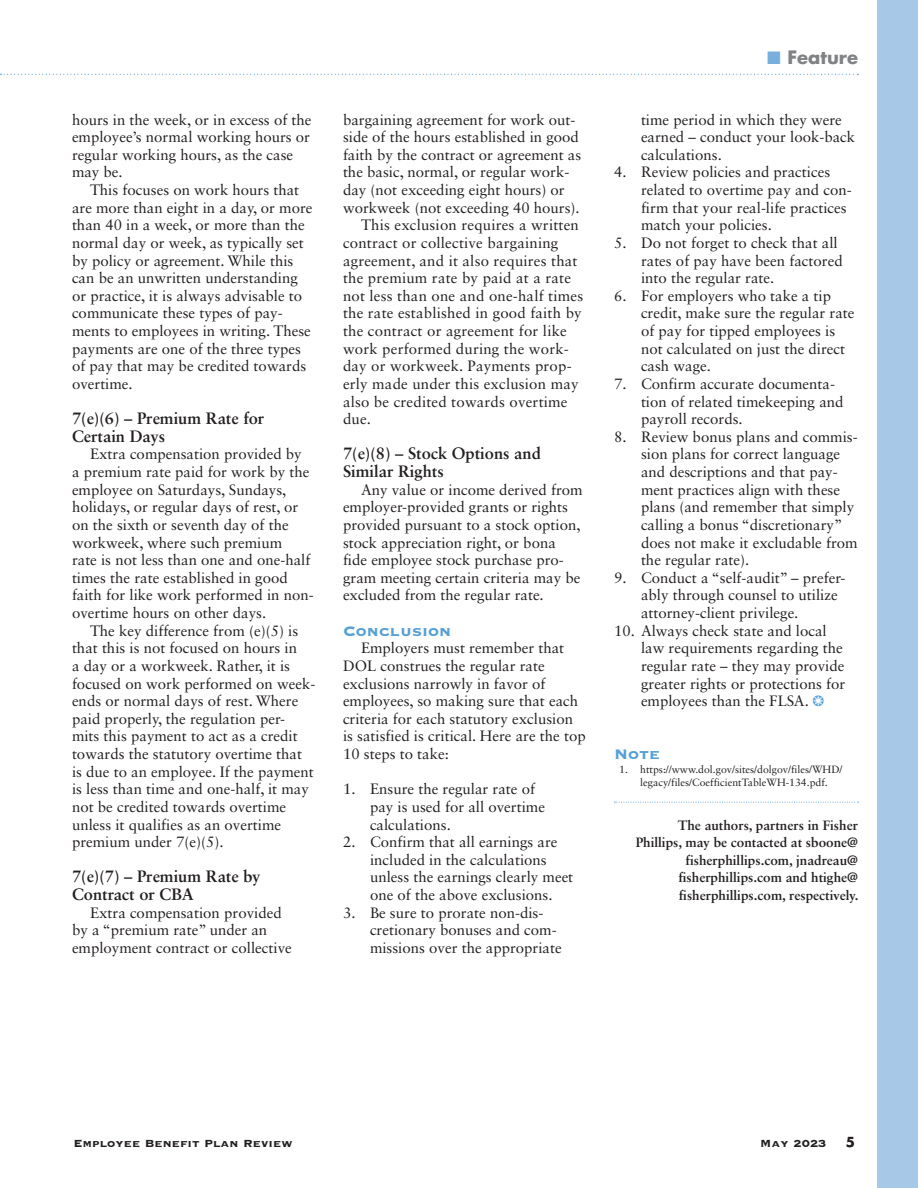
<style>
.page{position:relative;width:918px;height:1188px;background:#fff}
.page>*{position:absolute;margin:0;border:0;box-sizing:border-box;transform-origin:0 0}
.HeadA{font:18px "Copperplate Gothic Std 33 BC";color:#56a0d5}
.t1{font:700 18px "Futura Std";color:#808285}
.HeadB{font:700 16.5px/17.7px "Sabon LT Std";color:#231f20}
.TextInd{font:15px/17.7px "Sabon LT Std";color:#231f20}
.NList{font:15px/17.7px "Sabon LT Std";color:#231f20}
.NList2{font:15px/17.7px "Sabon LT Std";color:#231f20}
.NList1{font:15px/17.7px "Sabon LT Std";color:#231f20}
.Author_Bio1{font:700 13.5px/17.7px "Sabon LT Std";color:#231f20;text-align:right}
.t2{font:13.5px "Copperplate Gothic Std 33 BC";color:#231f20}
.t3{font:700 13.5px "Futura Std";color:#231f20}
.Endnote{font:10.5px/13.5px "Sabon LT Std";color:#231f20}
.s1{color:#78afdc}
.s2{color:#56a0d5}
</style>
<div class="page">
<svg style="left:1px;top:74px;width:857px;height:1px"></svg>
<div style="left:877px;top:0;width:41px;height:1188px;background:#a8c8e7"></div>
<svg style="left:614px;top:802px;width:245px;height:1px"></svg>
<p class="TextInd" style="left:72px;top:110px;width:241px">hours in the week, or in excess of the employee’s normal working hours or regular working hours, as the case may be.</p>
<p class="TextInd" style="left:72px;top:181px;width:242px;text-indent:18px">This focuses on work hours that are more than eight in a day, or more than 40 in a week, or more than the normal day or week, as typically set by policy or agreement. While this can be an unwritten understanding or practice, it is always advisable to communicate these types of pay&shy;ments to employees in writing. These payments are one of the three types of pay that may be credited towards overtime.</p>
<p class="HeadB" style="left:72px;top:409px;width:194px">7(e)(6) – Premium Rate for<br>Certain Days</p>
<p class="TextInd" style="left:72px;top:445px;width:243px;text-indent:18px">Extra compensation provided by<br>a premium rate paid for work by the employee on Saturdays, Sundays, holidays, or regular days of rest, or on the sixth or seventh day of the workweek, where such premium<br>rate is not less than one and one-half times the rate established in good faith for like work performed in non&shy;overtime hours on other days.</p>
<p class="TextInd" style="left:72px;top:621px;width:245px;text-indent:18px">The key difference from (e)(5) is that this is not focused on hours in<br>a day or a workweek. Rather, it is focused on work performed on week&shy;ends or normal days of rest. Where paid properly, the regulation per&shy;mits this payment to act as a credit towards the statutory overtime that is due to an employee. If the payment is less than time and one-half, it may not be credited towards overtime unless it qualifies as an overtime premium under 7(e)(5).</p>
<p class="HeadB" style="left:72px;top:867px;width:190px">7(e)(7) – Premium Rate by<br>Contract or CBA</p>
<p class="TextInd" style="left:72px;top:903px;width:221px;text-indent:18px">Extra compensation provided by a “premium rate” under an employment contract or collective</p>
<p class="TextInd" style="left:343px;top:110px;width:240px">bargaining agreement for work out&shy;side of the hours established in good faith by the contract or agreement as the basic, normal, or regular work&shy;day (not exceeding eight hours) or workweek (not exceeding 40 hours).</p>
<p class="TextInd" style="left:343px;top:216px;width:242px;text-indent:18px">This exclusion requires a written contract or collective bargaining agreement, and it also requires that the premium rate by paid at a rate not less than one and one-half times the rate established in good faith by the contract or agreement for like work performed during the work&shy;day or workweek. Payments prop&shy;erly made under this exclusion may also be credited towards overtime due.</p>
<p class="HeadB" style="left:343px;top:444px;width:199px">7(e)(8) – Stock Options and<br>Similar Rights</p>
<p class="TextInd" style="left:343px;top:480px;width:241px;text-indent:18px">Any value or income derived from employer-provided grants or rights provided pursuant to a stock option, stock appreciation right, or bona fide employee stock purchase pro&shy;gram meeting certain criteria may be excluded from the regular rate.</p>
<p class="HeadA" style="left:343px;top:622px;width:110px">Conclusion</p>
<p class="TextInd" style="left:343px;top:639px;width:244px;text-indent:18px">Employers must remember that<br>DOL construes the regular rate exclusions narrowly in favor of employees, so making sure that each criteria for each statutory exclusion is satisfied is critical. Here are the top<br>10 steps to take:</p>
<p class="NList1" style="left:370px;top:780px;width:177px;text-indent:-27px">1. Ensure the regular rate of pay is used for all overtime calculations.</p>
<p class="NList" style="left:370px;top:833px;width:205px;text-indent:-27px">2. Confirm that all earnings are included in the calculations unless the earnings clearly meet one of the above exclusions.</p>
<p class="NList" style="left:370px;top:903px;width:193px;text-indent:-27px">3. Be sure to prorate non-dis&shy;cretionary bonuses and com&shy;missions over the appropriate</p>
<p class="t1" style="left:767px;top:45px;width:92px"><span class="s1">■</span> Feature</p>
<p class="NList" style="left:641px;top:110px;width:216px">time period in which they were earned – conduct your look-back calculations.</p>
<p class="NList" style="left:641px;top:163px;width:212px;text-indent:-27px">4. Review policies and practices related to overtime pay and con&shy;firm that your real-life practices match your policies.</p>
<p class="NList" style="left:641px;top:234px;width:203px;text-indent:-27px">5. Do not forget to check that all rates of pay have been factored into the regular rate.</p>
<p class="NList" style="left:641px;top:287px;width:215px;text-indent:-27px">6. For employers who take a tip credit, make sure the regular rate of pay for tipped employees is not calculated on just the direct cash wage.</p>
<p class="NList" style="left:641px;top:375px;width:204px;text-indent:-27px">7. Confirm accurate documenta&shy;tion of related timekeeping and payroll records.</p>
<p class="NList" style="left:641px;top:428px;width:218px;text-indent:-27px">8. Review bonus plans and commis&shy;sion plans for correct language and descriptions and that pay&shy;ment practices align with these plans (and remember that simply calling a bonus “discretionary” does not make it excludable from the regular rate).</p>
<p class="NList" style="left:641px;top:569px;width:206px;text-indent:-27px">9. Conduct a “self-audit” – prefer&shy;ably through counsel to utilize attorney-client privilege.</p>
<p class="NList2" style="left:641px;top:621px;width:206px;text-indent:-27px">10. Always check state and local law requirements regarding the regular rate – they may provide greater rights or protections for employees than the FLSA. <span class="s2">❂</span></p>
<p class="HeadA" style="left:614px;top:745px;width:48px">Note</p>
<p class="Endnote" style="left:640px;top:762px;width:204px;text-indent:-21px">1. https://www.dol.gov/sites/dolgov/files/WHD/ legacy/files/CoefficientTableWH-134.pdf.</p>
<p class="Author_Bio1" style="left:636px;top:816px;width:224px">The authors, partners in Fisher Phillips, may be contacted at sboone@ fisherphillips.com, jnadreau@ fisherphillips.com and htighe@ fisherphillips.com, respectively.</p>
<p class="t2" style="left:74px;top:1136px;width:221px">Employee Benefit Plan Review</p>
<p class="t2" style="left:760px;top:1136px;width:68px">May 2023</p>
<p class="t3" style="left:846px;top:1133px;width:11px">5</p>
</div>
